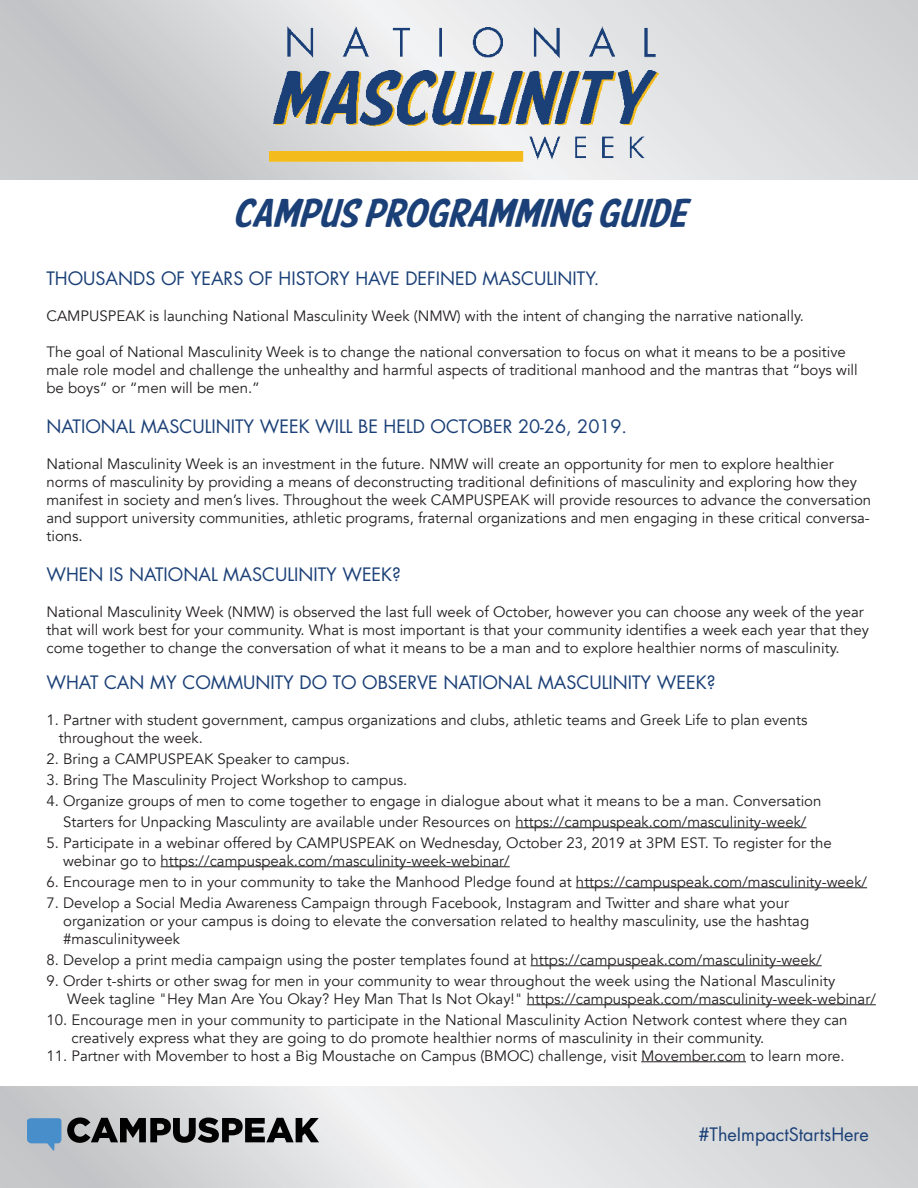
<style>
.page{position:relative;width:918px;height:1188px;background:#fff}
.page>*{position:absolute;margin:0;border:0;box-sizing:border-box;transform-origin:0 0}
.t1{font:40.65px "American Purpose Casual 02";color:#1b4077}
.t2{font:18px "Futura Std";color:#1b4077}
.t3{font:15px/18px "Avenir";color:#231f20}
</style>
<div class="page">
<svg style="left:0;top:0;width:918px;height:179px;background:#d4d5d7"></svg>
<img style="left:269px;top:25px;width:413px;height:141px">
<hr style="left:515px;top:827px;width:291px;height:1px;background:#231f20">
<hr style="left:161px;top:866px;width:349px;height:1px;background:#231f20">
<hr style="left:576px;top:887px;width:291px;height:1px;background:#231f20">
<hr style="left:531px;top:965px;width:291px;height:1px;background:#231f20">
<hr style="left:527px;top:1004px;width:349px;height:1px;background:#231f20">
<hr style="left:641px;top:1061px;width:105px;height:1px;background:#231f20">
<svg style="left:0;top:1086px;width:918px;height:102px;background:#dcddde"></svg>
<svg style="left:27px;top:1118px;width:34px;height:33px"></svg>
<svg style="left:67px;top:1117px;width:252px;height:26px;background:#626263"></svg>
<p class="t1" style="left:233px;top:198px;width:454px">CAMPUS PROGRAMMING GUIDE</p>
<p class="t2" style="left:46px;top:267px;width:554px">THOUSANDS OF YEARS OF HISTORY HAVE DEFINED MASCULINITY.</p>
<p class="t3" style="left:46px;top:308px;width:759px">CAMPUSPEAK is launching National Masculinity Week (NMW) with the intent of changing the narrative nationally.</p>
<p class="t3" style="left:46px;top:344px;width:813px">The goal of National Masculinity Week is to change the national conversation to focus on what it means to be a positive male role model and challenge the unhealthy and harmful aspects of traditional manhood and the mantras that “boys will be boys” or “men will be men.”</p>
<p class="t2" style="left:46px;top:415px;width:582px">NATIONAL MASCULINITY WEEK WILL BE HELD OCTOBER 20-26, 2019.</p>
<p class="t3" style="left:46px;top:455px;width:826px">National Masculinity Week is an investment in the future. NMW will create an opportunity for men to explore healthier norms of masculinity by providing a means of deconstructing traditional definitions of masculinity and exploring how they manifest in society and men’s lives. Throughout the week CAMPUSPEAK will provide resources to advance the conversation and support university communities, athletic programs, fraternal organizations and men engaging in these critical conversa&shy;tions.</p>
<p class="t2" style="left:46px;top:563px;width:356px">WHEN IS NATIONAL MASCULINITY WEEK?</p>
<p class="t3" style="left:46px;top:603px;width:824px">National Masculinity Week (NMW) is observed the last full week of October, however you can choose any week of the year that will work best for your community. What is most important is that your community identifies a week each year that they come together to change the conversation of what it means to be a man and to explore healthier norms of masculinity.</p>
<p class="t2" style="left:46px;top:671px;width:671px">WHAT CAN MY COMMUNITY DO TO OBSERVE NATIONAL MASCULINITY WEEK?</p>
<p class="t3" style="left:46px;top:711px;width:763px">1. Partner with student government, campus organizations and clubs, athletic teams and Greek Life to plan events</p>
<p class="t3" style="left:59px;top:729px;width:145px">throughout the week.</p>
<p class="t3" style="left:46px;top:750px;width:305px">2. Bring a CAMPUSPEAK Speaker to campus.</p>
<p class="t3" style="left:46px;top:771px;width:362px">3. Bring The Masculinity Project Workshop to campus.</p>
<p class="t3" style="left:46px;top:792px;width:777px">4. Organize groups of men to come together to engage in dialogue about what it means to be a man. Conversation</p>
<p class="t3" style="left:63px;top:813px;width:745px">Starters for Unpacking Masculinty are available under Resources on https://campuspeak.com/masculinity-week/</p>
<p class="t3" style="left:46px;top:834px;width:787px">5. Participate in a webinar offered by CAMPUSPEAK on Wednesday, October 23, 2019 at 3PM EST. To register for the</p>
<p class="t3" style="left:63px;top:852px;width:448px">webinar go to https://campuspeak.com/masculinity-week-webinar/</p>
<p class="t3" style="left:46px;top:873px;width:822px">6. Encourage men to in your community to take the Manhood Pledge found at https://campuspeak.com/masculinity-week/</p>
<p class="t3" style="left:46px;top:894px;width:744px">7. Develop a Social Media Awareness Campaign through Facebook, Instagram and Twitter and share what your</p>
<p class="t3" style="left:63px;top:912px;width:748px">organization or your campus is doing to elevate the conversation related to healthy masculinity, use the hashtag</p>
<p class="t3" style="left:63px;top:930px;width:118px">#masculinityweek</p>
<p class="t3" style="left:46px;top:951px;width:777px">8. Develop a print media campaign using the poster templates found at https://campuspeak.com/masculinity-week/</p>
<p class="t3" style="left:46px;top:972px;width:790px">9. Order t-shirts or other swag for men in your community to wear throughout the week using the National Masculinity</p>
<p class="t3" style="left:67px;top:990px;width:810px">Week tagline "Hey Man Are You Okay? Hey Man That Is Not Okay!" https://campuspeak.com/masculinity-week-webinar/</p>
<p class="t3" style="left:46px;top:1011px;width:803px">10. Encourage men in your community to participate in the National Masculinity Action Network contest where they can</p>
<p class="t3" style="left:71px;top:1029px;width:694px">creatively express what they are going to do promote healthier norms of masculinity in their community.</p>
<p class="t3" style="left:46px;top:1047px;width:800px">11. Partner with Movember to host a Big Moustache on Campus (BMOC) challenge, visit Movember.com to learn more.</p>
<p class="t2" style="left:699px;top:1123px;width:172px">#TheImpactStartsHere</p>
</div>
